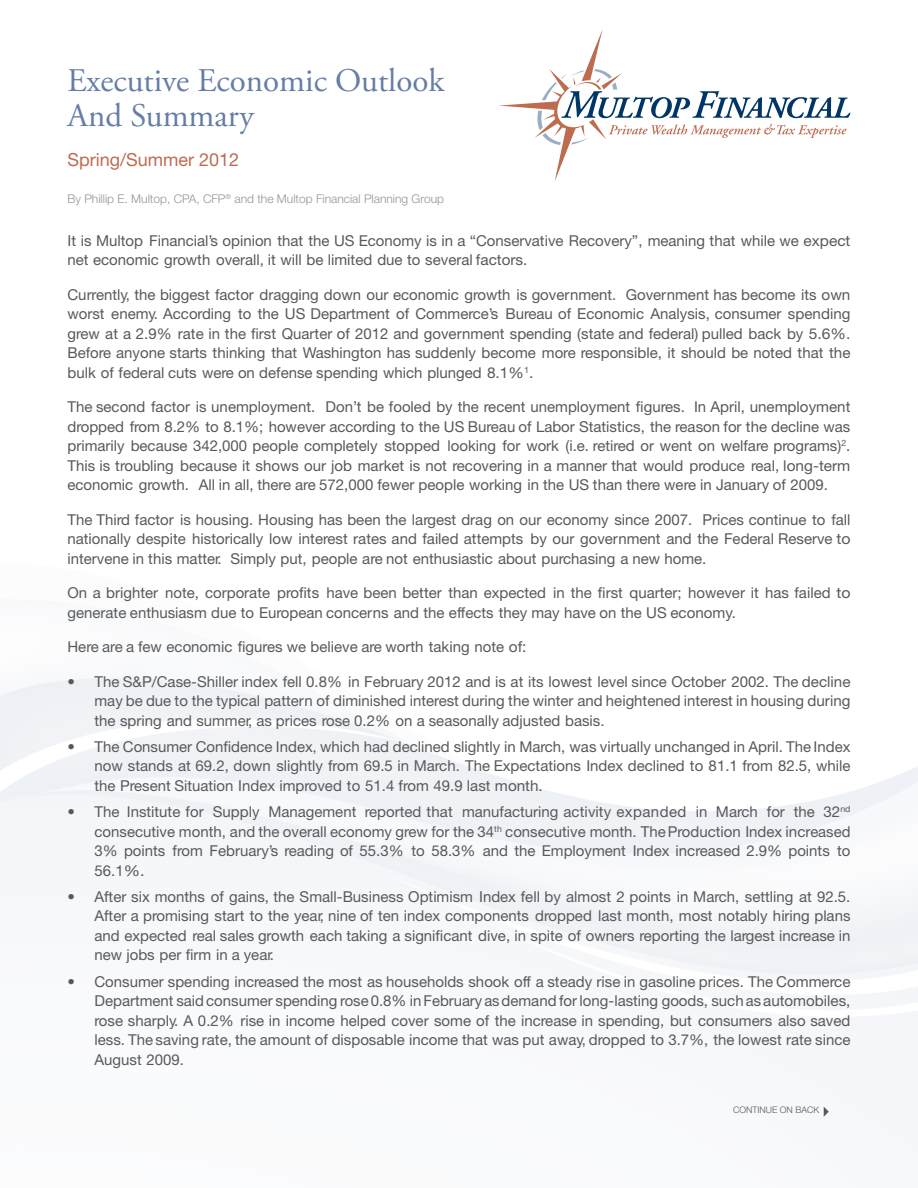
<style>
.page{position:relative;width:918px;height:1188px;background:#fff}
.page>*{position:absolute;margin:0;border:0;box-sizing:border-box;transform-origin:0 0}
.t1{font:33px/34.5px "Adobe Garamond Pro";color:#657da7}
.t2{font:18px "Helvetica Neue";color:#bd6c50}
.t3{font:15px/19.5px "Helvetica Neue";color:#58595b;text-align:justify}
.t4{font:300 12px "Helvetica Neue";color:#939598}
.t5{font:300 9px "Helvetica Neue";color:#58595b}
</style>
<div class="page">
<svg style="left:499px;top:30px;width:351px;height:151px"></svg>
<svg style="left:824px;top:1107px;width:5px;height:10px"></svg>
<h1 class="t1" style="left:68px;top:65px;width:378px">Executive Economic Outlook<br>And Summary</h1>
<p class="t2" style="left:68px;top:149px;width:173px">Spring/Summer 2012</p>
<p class="t4" style="left:68px;top:192px;width:378px">By Phillip E. Multop, CPA, CFP<sup>®</sup> and the Multop Financial Planning Group</p>
<p class="t3" style="left:68px;top:230px;width:785px">It is Multop Financial’s opinion that the US Economy is in a “Conservative Recovery”, meaning that while we expect net economic growth overall, it will be limited due to several factors.</p>
<p class="t3" style="left:68px;top:284px;width:785px">Currently, the biggest factor dragging down our economic growth is government. Government has become its own worst enemy. According to the US Department of Commerce’s Bureau of Economic Analysis, consumer spending grew at a 2.9% rate in the first Quarter of 2012 and government spending (state and federal) pulled back by 5.6%.<br>Before anyone starts thinking that Washington has suddenly become more responsible, it should be noted that the bulk of federal cuts were on defense spending which plunged 8.1%<sup>1</sup>.</p>
<p class="t3" style="left:68px;top:397px;width:785px">The second factor is unemployment. Don’t be fooled by the recent unemployment figures. In April, unemployment dropped from 8.2% to 8.1%; however according to the US Bureau of Labor Statistics, the reason for the decline was primarily because 342,000 people completely stopped looking for work (i.e. retired or went on welfare programs)<sup>2</sup>.<br>This is troubling because it shows our job market is not recovering in a manner that would produce real, long-term economic growth. All in all, there are 572,000 fewer people working in the US than there were in January of 2009.</p>
<p class="t3" style="left:68px;top:509px;width:785px">The Third factor is housing. Housing has been the largest drag on our economy since 2007. Prices continue to fall nationally despite historically low interest rates and failed attempts by our government and the Federal Reserve to intervene in this matter. Simply put, people are not enthusiastic about purchasing a new home.</p>
<p class="t3" style="left:68px;top:583px;width:785px">On a brighter note, corporate profits have been better than expected in the first quarter; however it has failed to generate enthusiasm due to European concerns and the effects they may have on the US economy.</p>
<p class="t3" style="left:68px;top:637px;width:461px">Here are a few economic figures we believe are worth taking note of:</p>
<p class="t3" style="left:94px;top:671px;width:758px;text-indent:-27px">• The S&amp;P/Case-Shiller index fell 0.8% in February 2012 and is at its lowest level since October 2002. The decline may be due to the typical pattern of diminished interest during the winter and heightened interest in housing during the spring and summer, as prices rose 0.2% on a seasonally adjusted basis.</p>
<p class="t3" style="left:95px;top:737px;width:758px;text-indent:-27px">• The Consumer Confidence Index, which had declined slightly in March, was virtually unchanged in April. The Index now stands at 69.2, down slightly from 69.5 in March. The Expectations Index declined to 81.1 from 82.5, while the Present Situation Index improved to 51.4 from 49.9 last month.</p>
<p class="t3" style="left:94px;top:802px;width:758px;text-indent:-27px">• The Institute for Supply Management reported that manufacturing activity expanded in March for the 32<sup>nd </sup>consecutive month, and the overall economy grew for the 34<sup>th</sup> consecutive month. The Production Index increased 3% points from February’s reading of 55.3% to 58.3% and the Employment Index increased 2.9% points to 56.1%.</p>
<p class="t3" style="left:94px;top:887px;width:758px;text-indent:-27px">• After six months of gains, the Small-Business Optimism Index fell by almost 2 points in March, settling at 92.5.<br>After a promising start to the year, nine of ten index components dropped last month, most notably hiring plans and expected real sales growth each taking a significant dive, in spite of owners reporting the largest increase in new jobs per firm in a year.</p>
<p class="t3" style="left:94px;top:971px;width:758px;text-indent:-27px">• Consumer spending increased the most as households shook off a steady rise in gasoline prices. The Commerce Department said consumer spending rose 0.8% in Februaryas demand for long-lasting goods, such asautomobiles, rose sharply. A 0.2% rise in income helped cover some of the increase in spending, but consumers also saved less. The saving rate, the amount of disposable income that was put away, dropped to 3.7%, the lowest rate since August 2009.</p>
<p class="t5" style="left:733px;top:1105px;width:88px">CONTINUE ON BACK</p>
</div>
